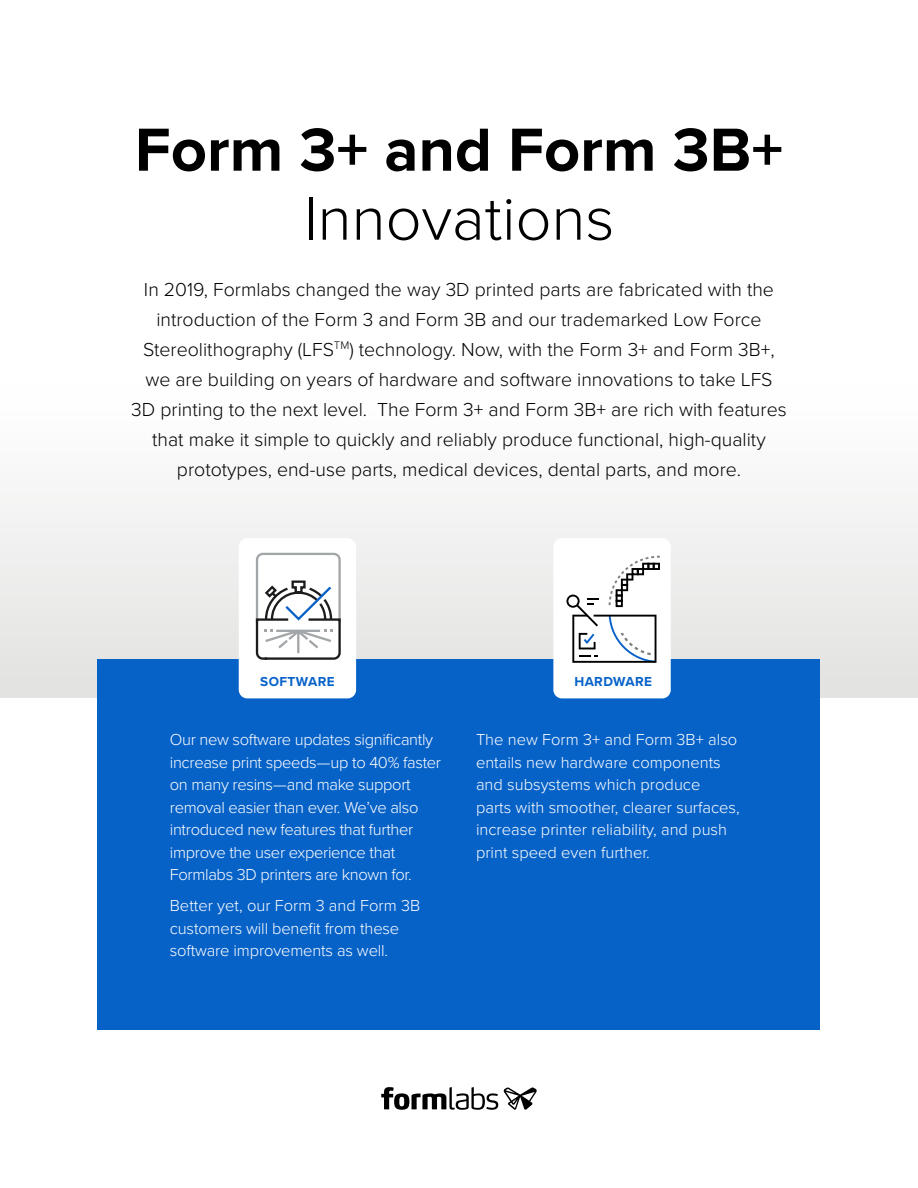
<style>
.page{position:relative;width:918px;height:1188px;background:#fff}
.page>*{position:absolute;margin:0;border:0;box-sizing:border-box;transform-origin:0 0}
.t1{font:700 63px "Proxima Nova";color:#000}
.t2{font:300 63px "Proxima Nova";color:#000}
.t3{font:300 19.5px/30px "Proxima Nova";color:#000;text-align:center}
.t4{font:300 16.5px/22.5px "Proxima Nova";letter-spacing:-.01em;color:#fff}
.t5{font:700 13.5px "Proxima Nova";letter-spacing:.03em;color:#0762c8}
</style>
<div class="page">
<div style="left:0;top:385px;width:918px;height:312px;background:linear-gradient(to bottom,#fff,#dfe0e0)"></div>
<div style="left:98px;top:660px;width:722px;height:370px;background:#0762c8"></div>
<svg style="left:381px;top:1087px;width:156px;height:23px"></svg>
<div style="left:553px;top:538px;width:118px;height:160px;background:#fff;border-radius:9px"></div>
<svg style="left:566px;top:556px;width:94px;height:107px"></svg>
<div style="left:239px;top:538px;width:117px;height:160px;background:#fff;border-radius:9px"></div>
<svg style="left:255px;top:552px;width:86px;height:108px"></svg>
<h1 class="t1" style="left:135px;top:103px;width:650px">Form 3+ and Form 3B+</h1>
<h1 class="t2" style="left:304px;top:172px;width:312px">Innovations</h1>
<p class="t3" style="left:131px;top:273px;width:657px">In 2019, Formlabs changed the way 3D printed parts are fabricated with the introduction of the Form 3 and Form 3B and our trademarked Low Force Stereolithography (LFS<sup>TM</sup>) technology. Now, with the Form 3+ and Form 3B+, we are building on years of hardware and software innovations to take LFS 3D printing to the next level. The Form 3+ and Form 3B+ are rich with features that make it simple to quickly and reliably produce functional, high-quality prototypes, end-use parts, medical devices, dental parts, and more.</p>
<p class="t5" style="left:260px;top:672px;width:76px">SOFTWARE</p>
<p class="t5" style="left:574px;top:672px;width:79px">HARDWARE</p>
<p class="t4" style="left:170px;top:727px;width:273px">Our new software updates significantly increase print speeds—up to 40% faster on many resins—and make support removal easier than ever. We’ve also introduced new features that further improve the user experience that Formlabs 3D printers are known for.</p>
<p class="t4" style="left:170px;top:893px;width:252px">Better yet, our Form 3 and Form 3B customers will benefit from these software improvements as well.</p>
<p class="t4" style="left:476px;top:727px;width:265px">The new Form 3+ and Form 3B+ also entails new hardware components and subsystems which produce parts with smoother, clearer surfaces, increase printer reliability, and push print speed even further.</p>
</div>
